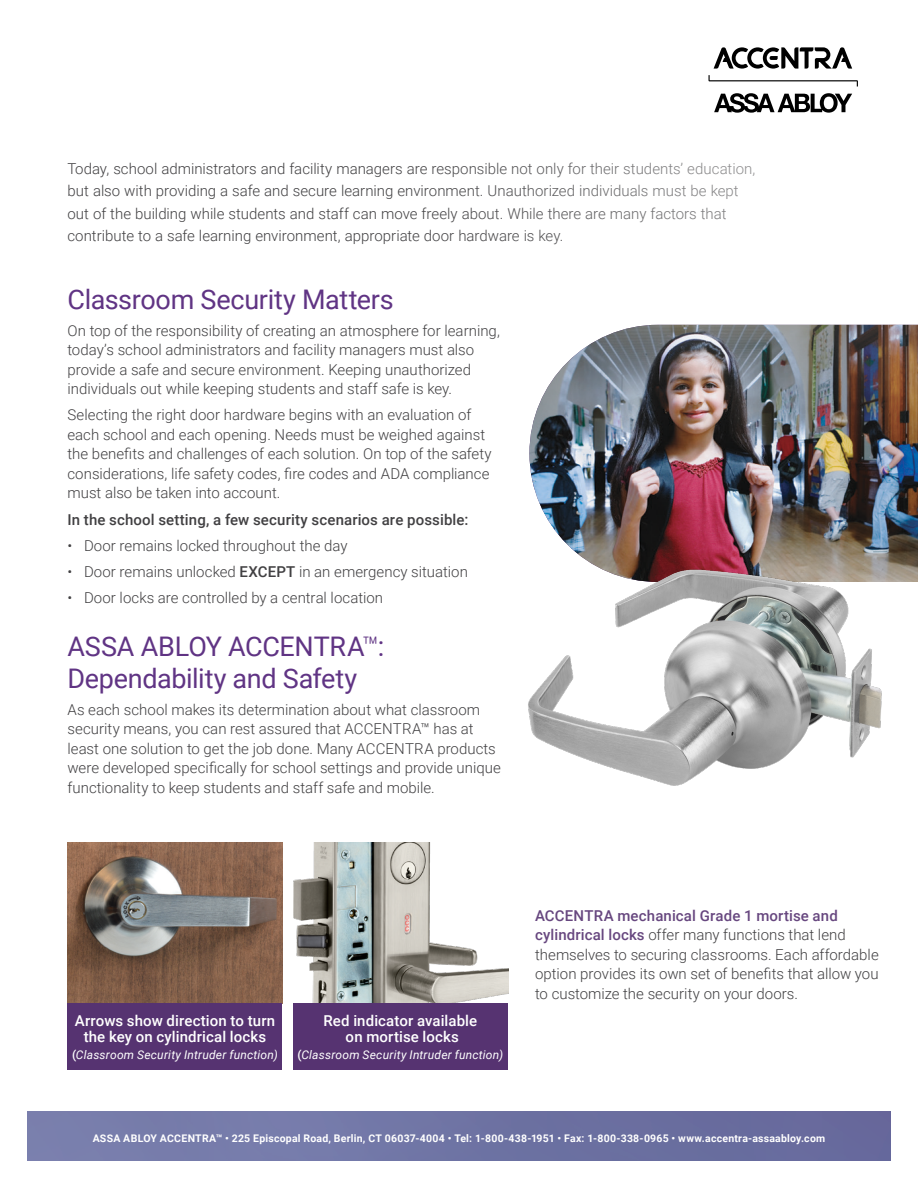
<style>
.page{position:relative;width:918px;height:1188px;background:#fff}
.page>*{position:absolute;margin:0;border:0;box-sizing:border-box;transform-origin:0 0}
.t1{font:27px/32.4px "Roboto";letter-spacing:-.01em;color:#603484}
.t2{font:300 15px/19.5px "Roboto";color:#414042}
.t3{font:500 15px/16.5px "Roboto";letter-spacing:.005em;color:#fff;text-align:center}
.t4{font:500 15px "Roboto";letter-spacing:.01em;color:#414042}
.t5{font:italic 12px "Roboto";letter-spacing:.02em;color:#fff}
.t6{font:700 10.5px "Roboto";letter-spacing:.02em;color:#fff}
.s1{font-weight:500}
.s2{font-weight:300}
.s3{font-weight:500;font-style:normal}
.s4{font-weight:500;color:#67477f}
</style>
<div class="page">
<img style="left:535px;top:492px;width:383px;height:90px">
<img style="left:27px;top:1111px;width:864px;height:50px">
<div style="left:337px;top:0;width:581px;height:492px;background:#fff;opacity:.75"></div>
<svg style="left:709px;top:75px;width:149px;height:12px"></svg>
<svg style="left:714px;top:93px;width:138px;height:20px"></svg>
<svg style="left:714px;top:47px;width:138px;height:22px"></svg>
<img style="left:528px;top:543px;width:357px;height:243px">
<img style="left:68px;top:843px;width:214px;height:160px">
<img style="left:293px;top:843px;width:215px;height:160px">
<div style="left:68px;top:1003px;width:214px;height:67px;background:#563371"></div>
<div style="left:293px;top:1003px;width:215px;height:67px;background:#563371"></div>
<p class="t2" style="left:68px;top:157px;width:689px;line-height:22.5px">Today, school administrators and facility managers are responsible not only for their students’ education, but also with providing a safe and secure learning environment. Unauthorized individuals must be kept out of the building while students and staff can move freely about. While there are many factors that contribute to a safe learning environment, appropriate door hardware is key.</p>
<h1 class="t1" style="left:68px;top:282px;width:328px">Classroom Security Matters</h1>
<p class="t2" style="left:68px;top:320px;width:434px">On top of the responsibility of creating an atmosphere for learning, today’s school administrators and facility managers must also provide a safe and secure environment. Keeping unauthorized individuals out while keeping students and staff safe is key.</p>
<p class="t2" style="left:68px;top:405px;width:426px">Selecting the right door hardware begins with an evaluation of each school and each opening. Needs must be weighed against the benefits and challenges of each solution. On top of the safety considerations, life safety codes, fire codes and ADA compliance must also be taken into account.</p>
<p class="t4" style="left:68px;top:509px;width:403px">In the school setting, a few security scenarios are possible:</p>
<p class="t2" style="left:68px;top:535px;width:281px">• Door remains locked throughout the day</p>
<p class="t2" style="left:68px;top:561px;width:402px">• Door remains unlocked <span class="s1">EXCEPT</span> in an emergency situation</p>
<p class="t2" style="left:68px;top:588px;width:317px">• Door locks are controlled by a central location</p>
<h1 class="t1" style="left:68px;top:629px;width:319px">ASSA ABLOY ACCENTRA<span class="s2">™</span>:<br>Dependability and Safety</h1>
<p class="t2" style="left:68px;top:699px;width:435px">As each school makes its determination about what classroom security means, you can rest assured that ACCENTRA™ has at least one solution to get the job done. Many ACCENTRA products were developed specifically for school settings and provide unique functionality to keep students and staff safe and mobile.</p>
<p class="t3" style="left:75px;top:1011px;width:202px">Arrows show direction to turn the key on cylindrical locks</p>
<p class="t5" style="left:72px;top:1046px;width:207px"><span class="s3">(</span>Classroom Security Intruder function)</p>
<p class="t3" style="left:323px;top:1011px;width:155px">Red indicator available on mortise locks</p>
<p class="t5" style="left:297px;top:1046px;width:207px"><span class="s3">(</span>Classroom Security Intruder function)</p>
<p class="t2" style="left:535px;top:905px;width:345px"><span class="s4">ACCENTRA mechanical Grade 1 mortise and cylindrical locks</span> offer many functions that lend themselves to securing classrooms. Each affordable option provides its own set of benefits that allow you to customize the security on your doors.</p>
<p class="t6" style="left:93px;top:1131px;width:734px">ASSA ABLOY ACCENTRA™ • 225 Episcopal Road, Berlin, CT 06037-4004 • Tel: 1-800-438-1951 • Fax: 1-800-338-0965 • www.accentra-assaabloy.com</p>
</div>
